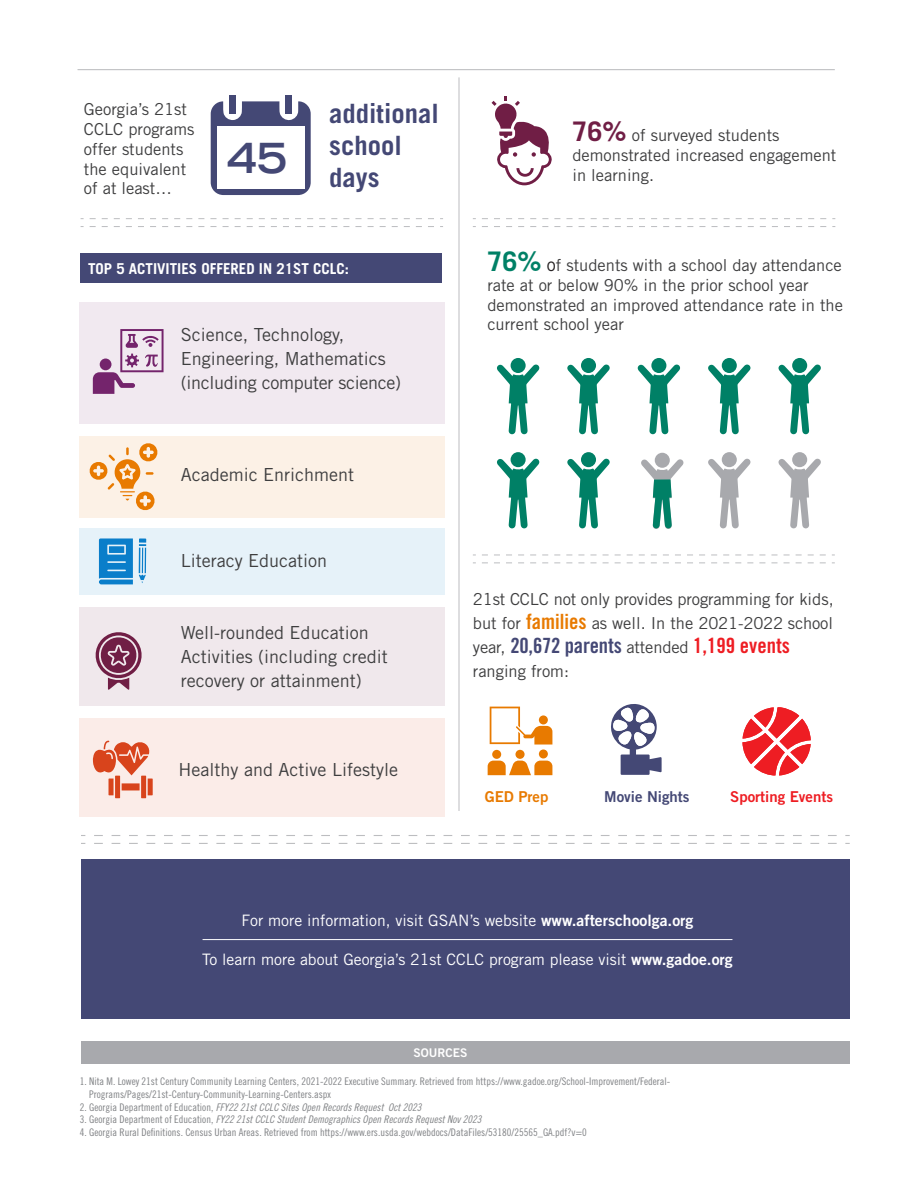
<style>
.page{position:relative;width:918px;height:1188px;background:#fff}
.page>*{position:absolute;margin:0;border:0;box-sizing:border-box;transform-origin:0 0}
.t1{font:700 expanded 41.55px "Trade Gothic LT Std";color:#444875}
.t2{font:700 26.7px/32px "Trade Gothic LT Std";color:#444875}
.t3{font:18px/24px "Trade Gothic LT Std";color:#3e3e3f}
.t4{font:16.5px/19.8px "Trade Gothic LT Std";color:#3e3e3f}
.t5{font:15.75px "Trade Gothic LT Std";color:#fff}
.t6{font:700 15px "Trade Gothic LT Std";color:#fff}
.t7{font:15px "Trade Gothic LT Std Bd 2";color:#ee1d23}
.t8{font:15px "Trade Gothic LT Std Bd 2";color:#444875}
.t9{font:15px "Trade Gothic LT Std Bd 2";color:#e87a00}
.t10{font:12px "Trade Gothic LT Std Bd 2";color:#fff}
.t11{font:10.5px/12.6px "Trade Gothic LT Std Cn 18";color:#808285}
.t12{font:10.5px "Trade Gothic LT Std Cn 18 Obl";color:#808285}
.s1{font-weight:700;font-size:27px;color:#701e45}
.s2{font-weight:700;font-size:27px;color:#008066}
.s3{font-size:18px;color:#231f20}
.s4{font-family:"Trade Gothic LT Std Bd Cn 20";font-size:21px;color:#e87a00}
.s5{font-family:"Trade Gothic LT Std Bd Cn 20";font-size:21px;color:#444875}
.s6{font-family:"Trade Gothic LT Std Bd Cn 20";font-size:21px;color:#ee1d23}
.s7{font-family:"Trade Gothic LT Std Bd 2"}
.s8{font-family:"Trade Gothic LT Std Cn 18"}
</style>
<div class="page">
<div style="left:80px;top:302px;width:365px;height:122px;background:#f1e9f0"></div>
<div style="left:80px;top:436px;width:365px;height:82px;background:#fcf1e6"></div>
<div style="left:80px;top:528px;width:365px;height:67px;background:#e6f2f9"></div>
<div style="left:80px;top:607px;width:365px;height:99px;background:#f0e8ec"></div>
<div style="left:80px;top:719px;width:365px;height:98px;background:#fbece8"></div>
<div style="left:81px;top:1041px;width:769px;height:22px;background:#a8a9ad"></div>
<div style="left:80px;top:254px;width:362px;height:29px;background:#444875"></div>
<div style="left:81px;top:860px;width:769px;height:159px;background:#444875"></div>
<hr style="left:78px;top:69px;width:757px;height:1px;background:#bcbdc0">
<hr style="left:459px;top:77px;width:1px;height:734px;background:#bcbdc0">
<svg style="left:90px;top:218px;width:353px;height:1px"></svg>
<svg style="left:90px;top:226px;width:353px;height:1px"></svg>
<svg style="left:482px;top:218px;width:353px;height:1px"></svg>
<svg style="left:482px;top:226px;width:353px;height:1px"></svg>
<svg style="left:211px;top:95px;width:100px;height:100px"></svg>
<div style="left:230px;top:95px;width:6px;height:19px;background:#444875"></div>
<div style="left:286px;top:95px;width:6px;height:19px;background:#444875"></div>
<div style="left:217px;top:126px;width:87px;height:63px;background:#fff"></div>
<svg style="left:482px;top:555px;width:353px;height:1px"></svg>
<svg style="left:482px;top:563px;width:353px;height:1px"></svg>
<svg style="left:94px;top:835px;width:756px;height:1px"></svg>
<svg style="left:94px;top:843px;width:756px;height:1px"></svg>
<svg style="left:778px;top:364px;width:43px;height:70px"></svg>
<div style="left:792px;top:358px;width:15px;height:15px;background:#008066;border-radius:50%"></div>
<svg style="left:567px;top:364px;width:43px;height:70px"></svg>
<div style="left:581px;top:358px;width:15px;height:15px;background:#008066;border-radius:50%"></div>
<svg style="left:497px;top:364px;width:43px;height:70px"></svg>
<div style="left:511px;top:358px;width:15px;height:15px;background:#008066;border-radius:50%"></div>
<svg style="left:637px;top:364px;width:43px;height:70px"></svg>
<div style="left:651px;top:358px;width:15px;height:15px;background:#008066;border-radius:50%"></div>
<svg style="left:708px;top:364px;width:43px;height:70px"></svg>
<div style="left:722px;top:358px;width:15px;height:15px;background:#008066;border-radius:50%"></div>
<svg style="left:497px;top:458px;width:43px;height:70px"></svg>
<div style="left:511px;top:452px;width:15px;height:15px;background:#008066;border-radius:50%"></div>
<svg style="left:778px;top:458px;width:43px;height:70px"></svg>
<div style="left:792px;top:452px;width:15px;height:15px;background:#a8a9ad;border-radius:50%"></div>
<svg style="left:567px;top:458px;width:43px;height:70px"></svg>
<div style="left:581px;top:452px;width:15px;height:15px;background:#008066;border-radius:50%"></div>
<div style="left:655px;top:453px;width:15px;height:15px;background:#a8a9ad;border-radius:50%"></div>
<svg style="left:641px;top:459px;width:43px;height:70px"></svg>
<svg style="left:708px;top:458px;width:43px;height:70px"></svg>
<div style="left:722px;top:452px;width:15px;height:15px;background:#a8a9ad;border-radius:50%"></div>
<div style="left:492px;top:750px;width:9px;height:9px;background:#e87a00;border-radius:50%"></div>
<div style="left:539px;top:749px;width:9px;height:9px;background:#e87a00;border-radius:50%"></div>
<div style="left:515px;top:750px;width:10px;height:9px;background:#e87a00;border-radius:50%"></div>
<svg style="left:488px;top:760px;width:64px;height:15px"></svg>
<svg style="left:490px;top:707px;width:62px;height:38px"></svg>
<svg style="left:611px;top:704px;width:51px;height:71px"></svg>
<svg style="left:742px;top:707px;width:69px;height:69px"></svg>
<hr style="left:203px;top:939px;width:529px;height:1px;background:#fff">
<svg style="left:492px;top:96px;width:60px;height:89px"></svg>
<svg style="left:93px;top:329px;width:71px;height:65px"></svg>
<svg style="left:99px;top:538px;width:47px;height:46px"></svg>
<svg style="left:93px;top:741px;width:60px;height:57px"></svg>
<svg style="left:89px;top:443px;width:69px;height:68px"></svg>
<svg style="left:95px;top:632px;width:47px;height:58px"></svg>
<p class="t4" style="left:84px;top:99px;width:112px">Georgia’s 21st<br>CCLC programs offer students the equivalent of at least…</p>
<h2 class="t2" style="left:329px;top:97px;width:111px">additional school days</h2>
<h1 class="t1" style="left:227px;top:131px;width:62px">45</h1>
<p class="t6" style="left:88px;top:260px;width:262px">TOP 5 ACTIVITIES OFFERED IN 21ST CCLC:</p>
<p class="t3" style="left:181px;top:323px;width:222px">Science, Technology,<br>Engineering, Mathematics (including computer science)</p>
<p class="t3" style="left:181px;top:462px;width:175px">Academic Enrichment</p>
<p class="t3" style="left:181px;top:548px;width:148px">Literacy Education</p>
<p class="t3" style="left:181px;top:620px;width:208px">Well-rounded Education<br>Activities (including credit recovery or attainment)</p>
<p class="t3" style="left:179px;top:758px;width:221px">Healthy and Active Lifestyle</p>
<p class="t4" style="left:572px;top:125px;width:265px"><span class="s1">76%</span> of surveyed students demonstrated increased engagement in learning.</p>
<p class="t4" style="left:487px;top:255px;width:357px"><span class="s2">76%</span> <span class="s3">o</span>f students with a school day attendance rate at or below 90% in the prior school year demonstrated an improved attendance rate in the current school year</p>
<p class="t4" style="left:473px;top:586px;width:362px;line-height:24px">21st CCLC not only provides programming for kids, but for <span class="s4">families</span> as well. In the 2021-2022 school year, <span class="s5">20,672 parents</span> attended <span class="s6">1,199 events </span>ranging from:</p>
<p class="t9" style="left:485px;top:787px;width:65px">GED Prep</p>
<p class="t8" style="left:604px;top:787px;width:87px">Movie Nights</p>
<p class="t7" style="left:730px;top:787px;width:104px">Sporting Events</p>
<p class="t5" style="left:242px;top:911px;width:453px">For more information, visit GSAN’s website <span class="s7">www.afterschoolga.org</span></p>
<p class="t5" style="left:202px;top:950px;width:532px">To learn more about Georgia’s 21st CCLC program please visit <span class="s7">www.gadoe.org</span></p>
<p class="t10" style="left:414px;top:1045px;width:55px">SOURCES</p>
<p class="t11" style="left:89px;top:1075px;width:583px;text-indent:-9px">1. Nita M. Lowey 21st Century Community Learning Centers, 2021-2022 Executive Summary. Retrieved from https://www.gadoe.org/School-Improvement/Federal-<br>Programs/Pages/21st-Century-Community-Learning-Centers.aspx</p>
<p class="t12" style="left:80px;top:1101px;width:343px"><span class="s8">2. Georgia Department of Education,</span> FFY22 21st CCLC Sites Open Records Request Oct 2023</p>
<p class="t12" style="left:80px;top:1113px;width:403px"><span class="s8">3. Georgia Department of Education,</span> FY22 21st CCLC Student Demographics Open Records Request Nov 2023</p>
<p class="t11" style="left:80px;top:1126px;width:508px">4. Georgia Rural Definitions. Census Urban Areas. Retrieved from https://www.ers.usda.gov/webdocs/DataFiles/53180/25565_GA.pdf?v=0</p>
</div>
